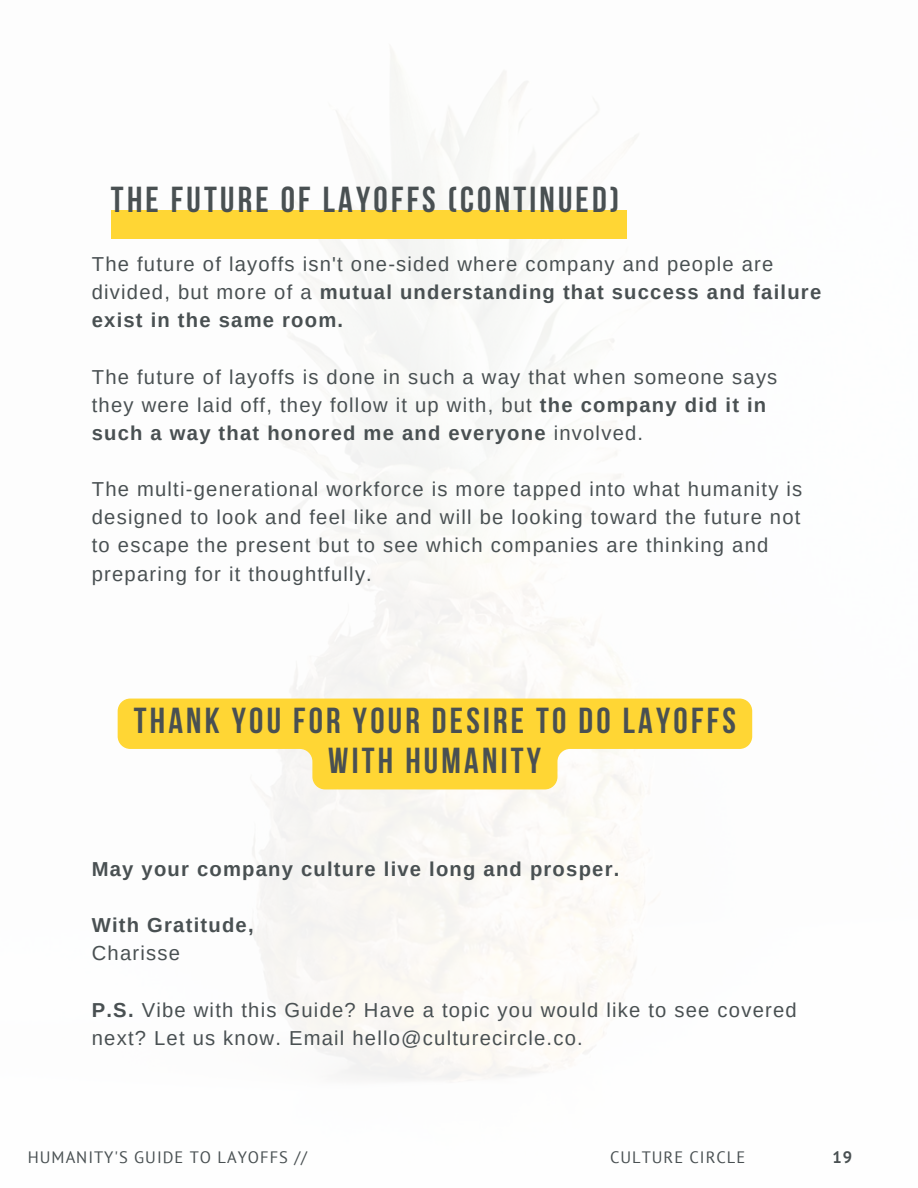
<style>
.page{position:relative;width:918px;height:1188px;background:#fff}
.page>*{position:absolute;margin:0;border:0;box-sizing:border-box;transform-origin:0 0}
.t1{font:700 36px/40.5px "Bebas Neue";letter-spacing:.09em;color:#495052;text-align:center}
.t2{font:20.25px/28.2px "Arimo";letter-spacing:.06em;color:#495052}
.t3{font:700 20.25px "Arimo";letter-spacing:.06em;color:#495052}
.t4{font:16.5px "PT Sans";letter-spacing:.06em;color:#495052}
.t5{font:700 16.5px "PT Sans";color:#495052}
.s1{font-weight:700}
</style>
<div class="page">
<img style="left:111px;top:48px;width:642px;height:1033px">
<div style="left:111px;top:210px;width:515px;height:28px;background:#ffd634"></div>
<svg style="left:118px;top:699px;width:634px;height:90px;fill:#ffd634"></svg>
<h1 class="t1" style="left:111px;top:183px;width:510px">THE FUTURE OF LAYOFFS (CONTINUED)</h1>
<p class="t2" style="left:92px;top:250px;width:731px">The future of layoffs isn't one-sided where company and people are divided, but more of a <span class="s1">mutual understanding that success and failure exist in the same room.</span></p>
<p class="t2" style="left:92px;top:363px;width:687px">The future of layoffs is done in such a way that when someone says they were laid off, they follow it up with, but <span class="s1">the company did it in such a way that honored me and everyone</span> involved.</p>
<p class="t2" style="left:92px;top:475px;width:712px">The multi-generational workforce is more tapped into what humanity is designed to look and feel like and will be looking toward the future not to escape the present but to see which companies are thinking and preparing for it thoughtfully.</p>
<h1 class="t1" style="left:134px;top:703px;width:604px">THANK YOU FOR YOUR DESIRE TO DO LAYOFFS<br>WITH HUMANITY</h1>
<p class="t3" style="left:92px;top:858px;width:529px">May your company culture live long and prosper.</p>
<p class="t3" style="left:92px;top:914px;width:163px">With Gratitude,</p>
<p class="t2" style="left:92px;top:939px;width:90px">Charisse</p>
<p class="t2" style="left:92px;top:996px;width:706px"><span class="s1">P.S.</span> Vibe with this Guide? Have a topic you would like to see covered next? Let us know. Email hello@culturecircle.co.</p>
<p class="t4" style="left:28px;top:1146px;width:281px">HUMANITY'S GUIDE TO LAYOFFS //</p>
<p class="t4" style="left:610px;top:1146px;width:137px">CULTURE CIRCLE</p>
<p class="t5" style="left:833px;top:1146px;width:21px">19</p>
</div>
